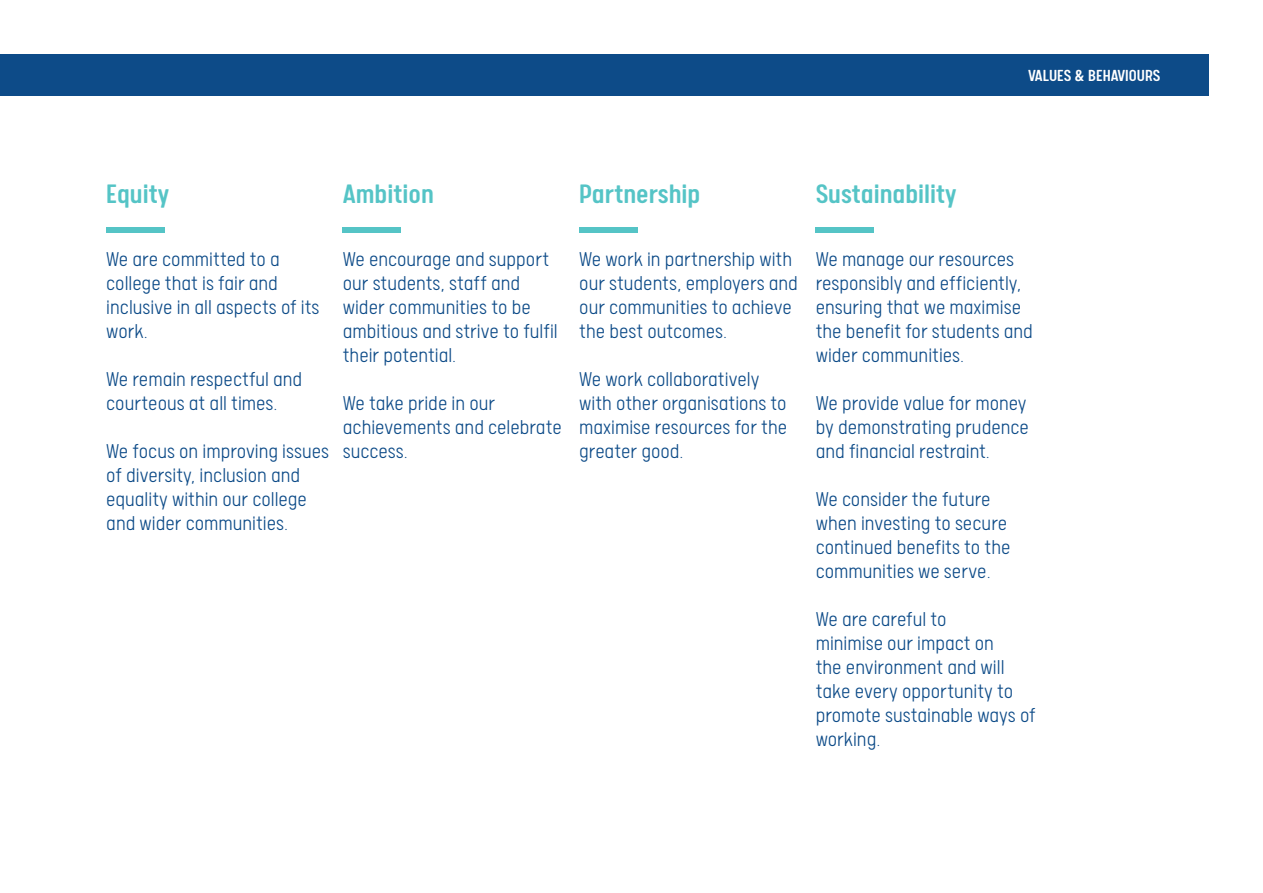
<style>
.page{position:relative;width:1263px;height:893px;background:#fff}
.page>*{position:absolute;margin:0;border:0;box-sizing:border-box;transform-origin:0 0}
.t1{font:500 30px "Calps";color:#55c4c6}
.t2{font:300 22.5px/24px "Calps";color:#0d4b88}
.t3{font:500 18px "Calps";color:#fff}
</style>
<div class="page">
<div style="left:106px;top:227px;width:58px;height:6px;background:#55c4c6"></div>
<div style="left:343px;top:227px;width:58px;height:6px;background:#55c4c6"></div>
<div style="left:579px;top:227px;width:58px;height:6px;background:#55c4c6"></div>
<div style="left:816px;top:227px;width:58px;height:6px;background:#55c4c6"></div>
<div style="left:0;top:54px;width:1209px;height:41px;background:#0d4b88"></div>
<p class="t3" style="left:1028px;top:65px;width:134px">VALUES &amp; BEHAVIOURS</p>
<h1 class="t1" style="left:106px;top:176px;width:64px">Equity</h1>
<h1 class="t1" style="left:343px;top:176px;width:93px">Ambition</h1>
<h1 class="t1" style="left:579px;top:176px;width:123px">Partnership</h1>
<p class="t2" style="left:106px;top:246px;width:215px">We are committed to a college that is fair and inclusive in all aspects of its work.</p>
<p class="t2" style="left:106px;top:366px;width:198px">We remain respectful and courteous at all times.</p>
<p class="t2" style="left:106px;top:438px;width:224px">We focus on improving issues of diversity, inclusion and equality within our college and wider communities.</p>
<p class="t2" style="left:343px;top:246px;width:216px">We encourage and support our students, staff and wider communities to be ambitious and strive to fulfil their potential.</p>
<p class="t2" style="left:343px;top:390px;width:221px">We take pride in our achievements and celebrate success.</p>
<p class="t2" style="left:579px;top:246px;width:220px">We work in partnership with our students, employers and our communities to achieve the best outcomes.</p>
<p class="t2" style="left:579px;top:366px;width:209px">We work collaboratively with other organisations to maximise resources for the greater good.</p>
<h1 class="t1" style="left:816px;top:176px;width:142px">Sustainability</h1>
<p class="t2" style="left:816px;top:246px;width:219px">We manage our resources responsibly and efficiently, ensuring that we maximise the benefit for students and wider communities.</p>
<p class="t2" style="left:816px;top:390px;width:215px;text-align:justify">We provide value for money by demonstrating prudence and financial restraint.</p>
<p class="t2" style="left:816px;top:486px;width:196px">We consider the future when investing to secure continued benefits to the communities we serve.</p>
<p class="t2" style="left:816px;top:606px;width:221px">We are careful to<br>minimise our impact on<br>the environment and will take every opportunity to promote sustainable ways of working.</p>
</div>
